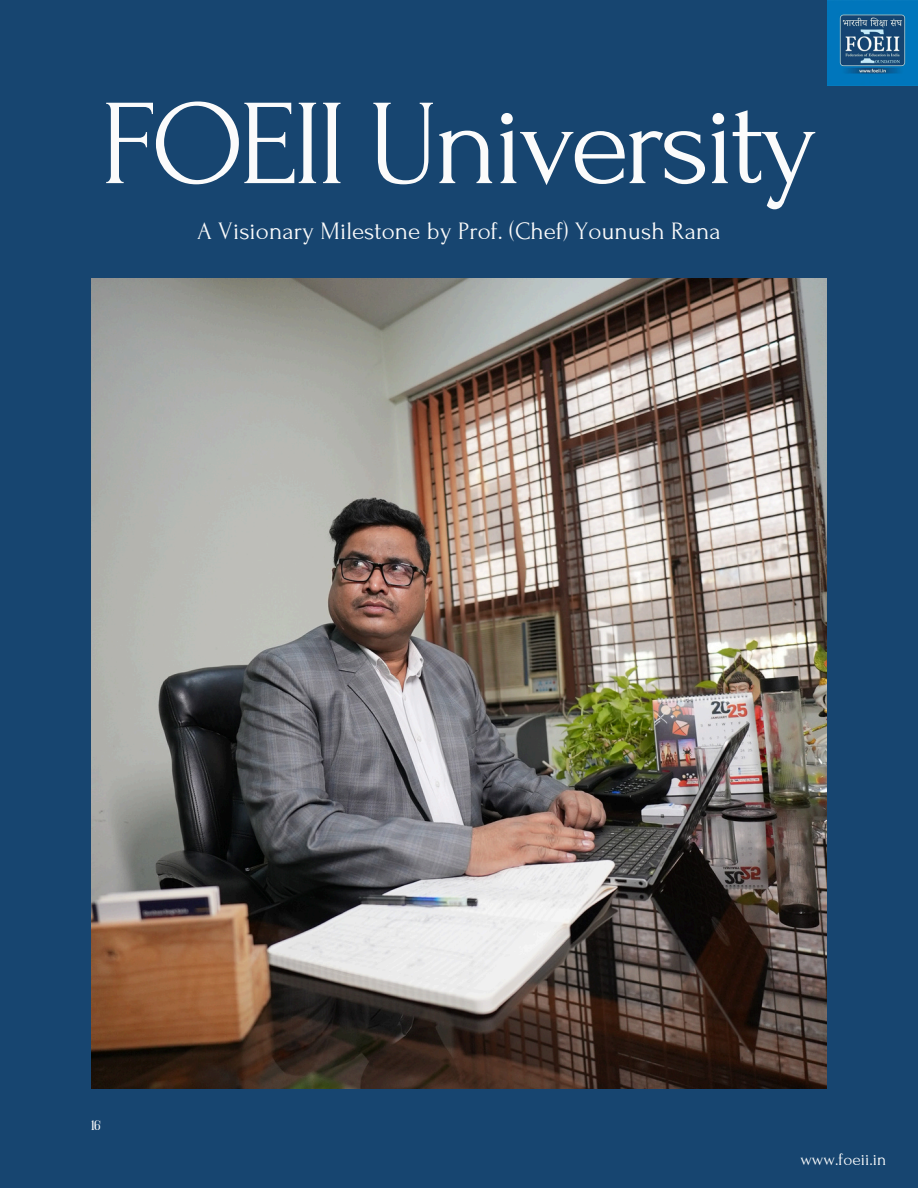
<style>
.page{position:relative;width:918px;height:1188px;background:#174570}
.page>*{position:absolute;margin:0;border:0;box-sizing:border-box;transform-origin:0 0}
.t1{font:121.8px "Forum";letter-spacing:-.045em;color:#fbfbfb}
.t2{font:25.05px "Forum";color:#fbfbfb}
.t3{font:17.25px "Forum";color:#fff}
.t4{font:13.65px "Perandoryv 2";color:#fbfbfb}
</style>
<div class="page">
<img style="left:91px;top:278px;width:736px;height:810px">
<img style="left:827px;top:0;width:91px;height:86px">
<h1 class="t1" style="left:101px;top:79px;width:718px">FOEII University</h1>
<h2 class="t2" style="left:197px;top:217px;width:525px">A Visionary Milestone by Prof. (Chef) Younush Rana</h2>
<p class="t4" style="left:91px;top:1120px;width:11px">16</p>
<p class="t3" style="left:800px;top:1150px;width:87px">www.foeii.in</p>
</div>
